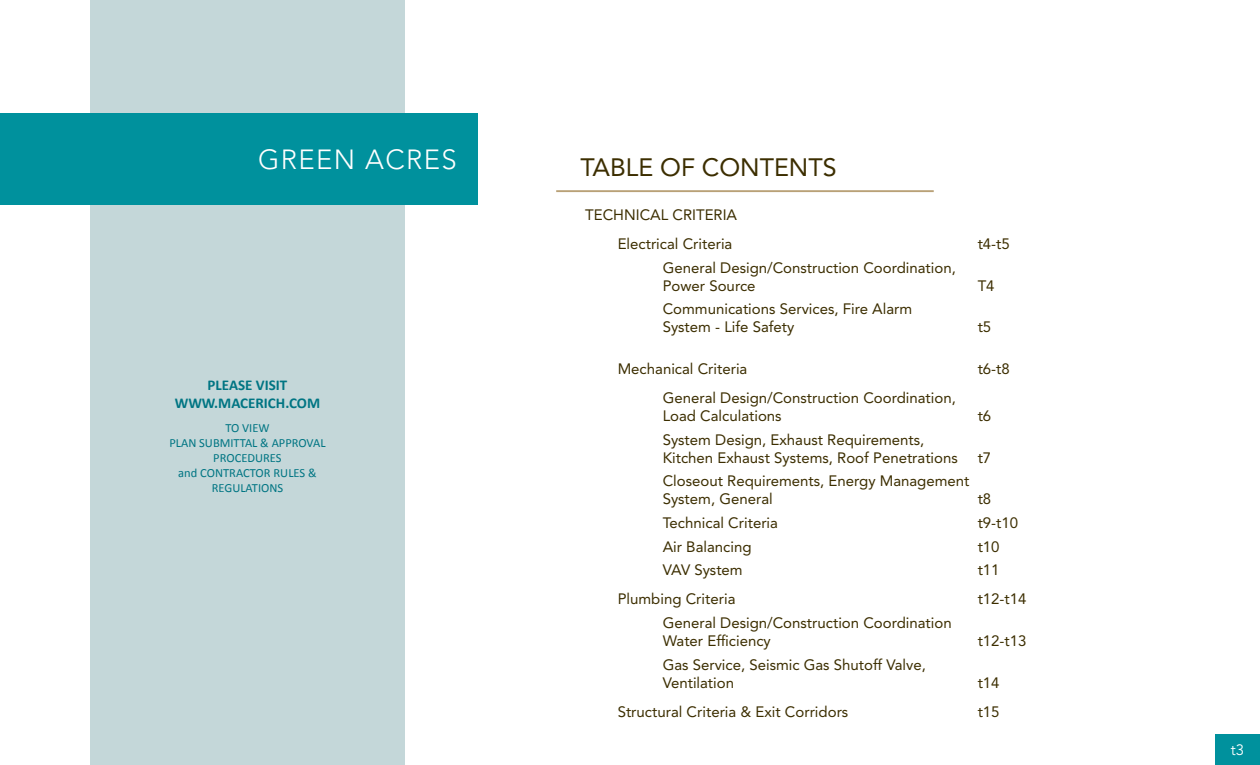
<style>
.page{position:relative;width:1260px;height:765px;background:#fff}
.page>*{position:absolute;margin:0;border:0;box-sizing:border-box;transform-origin:0 0}
.t1{font:300 27.5px "Avenir LT Std";letter-spacing:.05em;color:#fff}
.t2{font:25px "Avenir LT Std";color:#3c2e00}
.t3{font:15px/18px "Avenir LT Std";color:#3c2e00}
.t4{font:700 15px/18px "Calibri";color:#007583;text-align:center}
.t5{font:15px "Avenir LT Std";color:#fff}
.t6{font:12.5px/15px "Calibri";color:#007583;text-align:center}
</style>
<div class="page">
<div style="left:1215px;top:734px;width:45px;height:31px;background:#00919d"></div>
<div style="left:90px;top:0;width:315px;height:765px;background:#c4d7d9"></div>
<hr style="left:556px;top:190px;width:378px;height:2px;background:#b9a177">
<div style="left:0;top:114px;width:477px;height:91px;background:#00919d"></div>
<h1 class="t1" style="left:258px;top:143px;width:200px">GREEN ACRES</h1>
<p class="t4" style="left:175px;top:376px;width:147px">PLEASE VISIT<br>WWW.MACERICH.COM</p>
<p class="t6" style="left:169px;top:420px;width:158px">TO VIEW<br>PLAN SUBMITTAL &amp; APPROVAL<br>PROCEDURES<br>and CONTRACTOR RULES &amp;<br>REGULATIONS</p>
<h2 class="t2" style="left:580px;top:153px;width:258px">TABLE OF CONTENTS</h2>
<p class="t3" style="left:618px;top:200px;width:121px;line-height:29.2px;text-indent:-32px">TECHNICAL CRITERIA<br>Electrical Criteria</p>
<p class="t3" style="left:663px;top:258px;width:295px">General Design/Construction Coordination,<br>Power Source</p>
<p class="t3" style="left:663px;top:300px;width:251px">Communications Services, Fire Alarm<br>System - Life Safety</p>
<p class="t3" style="left:978px;top:235px;width:34px">t4-t5</p>
<p class="t3" style="left:978px;top:276px;width:18px">T4</p>
<p class="t3" style="left:978px;top:318px;width:15px">t5</p>
<p class="t3" style="left:618px;top:360px;width:131px">Mechanical Criteria</p>
<p class="t3" style="left:978px;top:360px;width:34px">t6-t8</p>
<p class="t3" style="left:663px;top:389px;width:295px">General Design/Construction Coordination,<br>Load Calculations</p>
<p class="t3" style="left:978px;top:407px;width:15px">t6</p>
<p class="t3" style="left:663px;top:431px;width:297px">System Design, Exhaust Requirements,<br>Kitchen Exhaust Systems, Roof Penetrations</p>
<p class="t3" style="left:663px;top:472px;width:308px">Closeout Requirements, Energy Management<br>System, General</p>
<p class="t3" style="left:978px;top:449px;width:15px">t7</p>
<p class="t3" style="left:978px;top:490px;width:15px">t8</p>
<p class="t3" style="left:663px;top:514px;width:117px">Technical Criteria</p>
<p class="t3" style="left:978px;top:514px;width:42px">t9-t10</p>
<p class="t3" style="left:663px;top:537px;width:90px">Air Balancing</p>
<p class="t3" style="left:978px;top:537px;width:23px">t10</p>
<p class="t3" style="left:663px;top:561px;width:82px">VAV System</p>
<p class="t3" style="left:978px;top:561px;width:23px">t11</p>
<p class="t3" style="left:618px;top:590px;width:119px">Plumbing Criteria</p>
<p class="t3" style="left:978px;top:590px;width:50px">t12-t14</p>
<p class="t3" style="left:663px;top:614px;width:291px">General Design/Construction Coordination<br>Water Efficiency</p>
<p class="t3" style="left:978px;top:632px;width:50px">t12-t13</p>
<p class="t3" style="left:663px;top:656px;width:265px">Gas Service, Seismic Gas Shutoff Valve,<br>Ventilation</p>
<p class="t3" style="left:978px;top:674px;width:23px">t14</p>
<p class="t3" style="left:618px;top:703px;width:232px">Structural Criteria &amp; Exit Corridors</p>
<p class="t3" style="left:978px;top:703px;width:23px">t15</p>
<p class="t5" style="left:1231px;top:741px;width:15px">t3</p>
</div>
